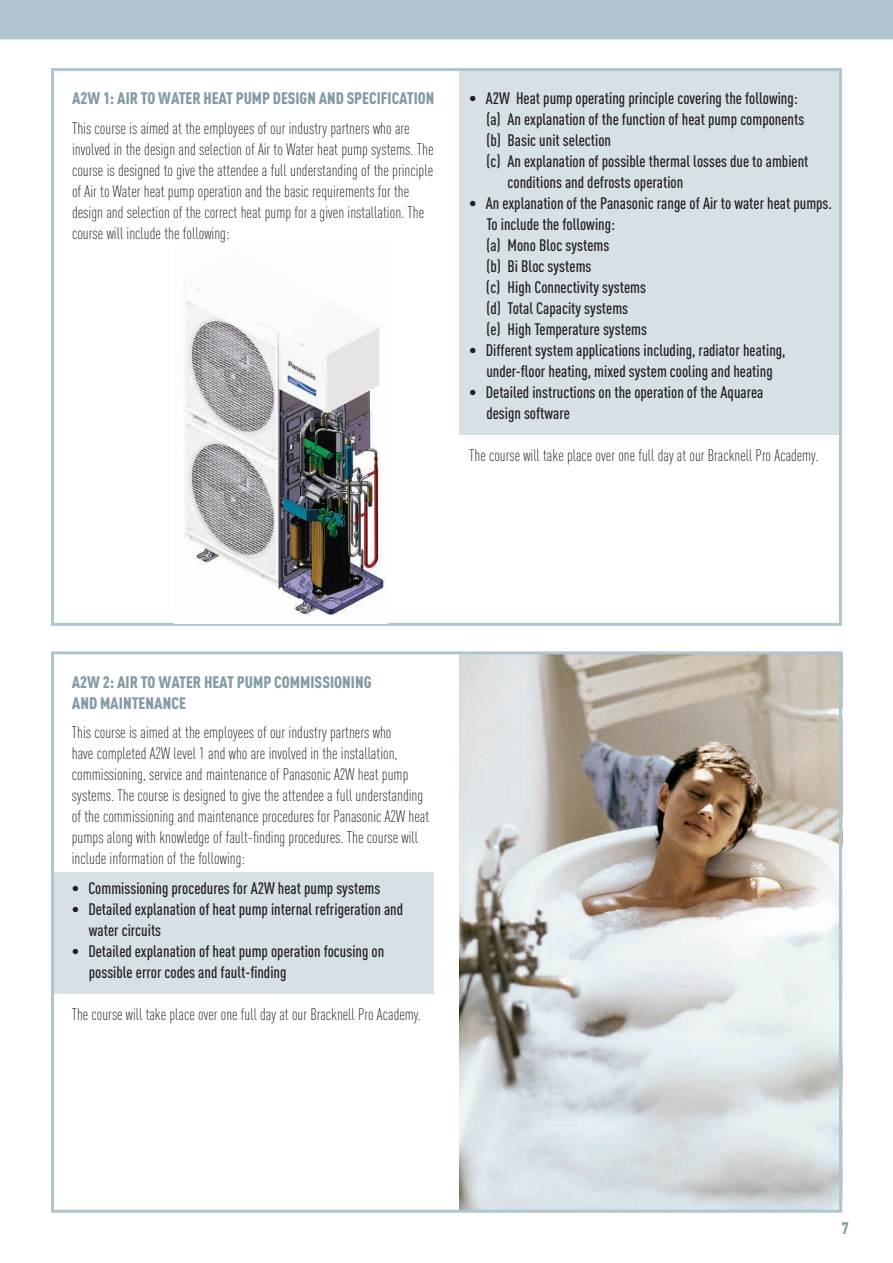
<style>
.page{position:relative;width:893px;height:1263px;background:#fff}
.page>*{position:absolute;margin:0;border:0;box-sizing:border-box;transform-origin:0 0}
.t1{font:300 16.5px/21px "DIN Cond";color:#231f20}
.t2{font:500 16.5px/21px "DIN Cond";color:#231f20}
.t3{font:900 16.5px/21px "DIN Cond";color:#849ba6}
</style>
<div class="page">
<div style="left:0;top:0;width:893px;height:39px;background:#b0c5cf"></div>
<div style="left:51px;top:872px;width:383px;height:121px;background:#d6e0e5"></div>
<img style="left:459px;top:655px;width:379px;height:554px">
<div style="left:459px;top:68px;width:381px;height:367px;background:#d6e0e5"></div>
<div style="left:51px;top:68px;width:791px;height:558px;border:3px solid #b0c5cf"></div>
<div style="left:51px;top:651px;width:791px;height:562px;border:3px solid #b0c5cf"></div>
<img style="left:175px;top:288px;width:213px;height:335px">
<p class="t3" style="left:72px;top:87px;width:209px">A2W 1: AIR TO WATER HEAT PUMP DESIGN</p>
<p class="t3" style="left:319px;top:87px;width:36px">AND SPECIFICATION</p>
<p class="t1" style="left:72px;top:117px;width:363px">This course is aimed at the employees of our industry partners who are involved in the design and selection of Air to Water heat pump systems. The course is designed to give the attendee a full understanding of the principle of Air to Water heat pump operation and the basic requirements for the design and selection of the correct heat pump for a given installation. The course will include the following:</p>
<p class="t2" style="left:469px;top:88px;width:330px">• A2W Heat pump operating principle covering the following:</p>
<p class="t2" style="left:486px;top:109px;width:319px">(a) An explanation of the function of heat pump components</p>
<p class="t2" style="left:486px;top:130px;width:126px">(b) Basic unit selection</p>
<p class="t2" style="left:486px;top:151px;width:324px">(c) An explanation of possible thermal losses due to ambient</p>
<p class="t2" style="left:508px;top:172px;width:177px">conditions and defrosts operation</p>
<p class="t2" style="left:486px;top:193px;width:347px;text-indent:-17px">• An explanation of the Panasonic range of Air to water heat pumps.<br>To include the following:<br>(a) Mono Bloc systems<br>(b) Bi Bloc systems<br>(c) High Connectivity systems<br>(d) Total Capacity systems<br>(e) High Temperature systems</p>
<p class="t2" style="left:469px;top:340px;width:318px;text-align:center">• Different system applications including, radiator heating, under-floor heating, mixed system cooling and heating</p>
<p class="t2" style="left:486px;top:382px;width:279px;text-indent:-17px">• Detailed instructions on the operation of the Aquarea design software</p>
<p class="t1" style="left:469px;top:445px;width:351px">The course will take place over one full day at our Bracknell Pro Academy.</p>
<p class="t3" style="left:72px;top:671px;width:211px">A2W 2: AIR TO WATER HEAT PUMP COMMISSIONING<br>AND MAINTENANCE</p>
<p class="t1" style="left:72px;top:722px;width:359px">This course is aimed at the employees of our industry partners who<br>have completed A2W level 1 and who are involved in the installation, commissioning, service and maintenance of Panasonic A2W heat pump systems. The course is designed to give the attendee a full understanding of the commissioning and maintenance procedures for Panasonic A2W heat pumps along with knowledge of fault-finding procedures. The course will include information of the following:</p>
<p class="t2" style="left:72px;top:877px;width:310px">• Commissioning procedures for A2W heat pump systems</p>
<p class="t2" style="left:89px;top:898px;width:316px;text-indent:-17px">• Detailed explanation of heat pump internal refrigeration and water circuits</p>
<p class="t2" style="left:89px;top:940px;width:297px;text-indent:-17px">• Detailed explanation of heat pump operation focusing on possible error codes and fault-finding</p>
<p class="t1" style="left:72px;top:1003px;width:351px">The course will take place over one full day at our Bracknell Pro Academy.</p>
<p class="t3" style="left:842px;top:1216px;width:8px">7</p>
</div>
